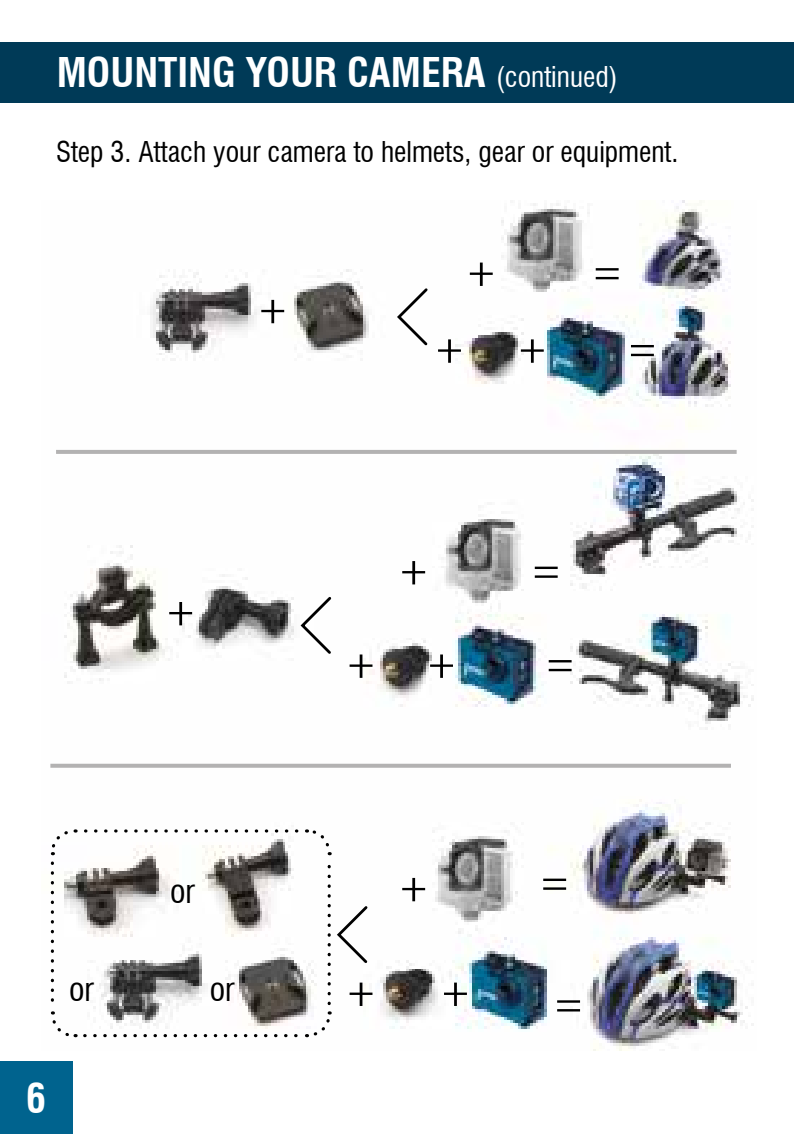
<style>
.page{position:relative;width:794px;height:1134px;background:#fff}
.page>*{position:absolute;margin:0;border:0;box-sizing:border-box;transform-origin:0 0}
.t1{font:700 condensed 40px "Swiss 721 BT";color:#fff}
.t2{font:condensed 32px "Swiss 721 BT";color:#000}
.t3{font:condensed 28px "Swiss 721 BT";color:#000}
.s1{font-weight:400;font-size:28px}
</style>
<div class="page">
<div style="left:0;top:42px;width:794px;height:60px;background:#003a57"></div>
<div style="left:0;top:1061px;width:73px;height:73px;background:#00638e"></div>
<img style="left:50px;top:200px;width:704px;height:850px">
<hr style="left:56px;top:450px;width:680px;height:4px;background:#b3b2b2">
<svg style="left:50px;top:764px;width:681px;height:4px;background:#b7b6b6"></svg>
<svg style="left:261px;top:300px;width:23px;height:23px"></svg>
<svg style="left:169px;top:602px;width:23px;height:23px"></svg>
<svg style="left:402px;top:561px;width:23px;height:23px"></svg>
<svg style="left:402px;top:878px;width:23px;height:23px"></svg>
<svg style="left:349px;top:654px;width:23px;height:24px"></svg>
<svg style="left:430px;top:654px;width:23px;height:24px"></svg>
<svg style="left:444px;top:982px;width:23px;height:24px"></svg>
<svg style="left:470px;top:263px;width:23px;height:23px"></svg>
<svg style="left:438px;top:339px;width:23px;height:24px"></svg>
<svg style="left:521px;top:339px;width:23px;height:24px"></svg>
<hr style="left:596px;top:268px;width:22px;height:2px;background:#000">
<hr style="left:596px;top:277px;width:22px;height:2px;background:#000">
<hr style="left:631px;top:345px;width:23px;height:2px;background:#000">
<hr style="left:631px;top:354px;width:23px;height:2px;background:#000">
<hr style="left:549px;top:660px;width:22px;height:2px;background:#000">
<hr style="left:549px;top:669px;width:22px;height:2px;background:#000">
<hr style="left:543px;top:879px;width:23px;height:2px;background:#000">
<hr style="left:543px;top:887px;width:23px;height:3px;background:#000">
<hr style="left:557px;top:1000px;width:23px;height:3px;background:#000">
<hr style="left:557px;top:1009px;width:23px;height:2px;background:#000">
<hr style="left:535px;top:567px;width:22px;height:2px;background:#000">
<hr style="left:535px;top:575px;width:22px;height:3px;background:#000">
<svg style="left:395px;top:286px;width:35px;height:62px"></svg>
<svg style="left:298px;top:594px;width:36px;height:62px"></svg>
<svg style="left:50px;top:828px;width:322px;height:211px"></svg>
<h1 class="t1" style="left:57px;top:49px;width:562px">MOUNTING YOUR CAMERA <span class="s1">(continued)</span></h1>
<p class="t3" style="left:56px;top:135px;width:624px">Step 3. Attach your camera to helmets, gear or equipment.</p>
<p class="t2" style="left:170px;top:872px;width:26px">or</p>
<p class="t2" style="left:69px;top:970px;width:26px">or</p>
<p class="t2" style="left:210px;top:970px;width:26px">or</p>
<h1 class="t1" style="left:26px;top:1074px;width:21px">6</h1>
</div>
